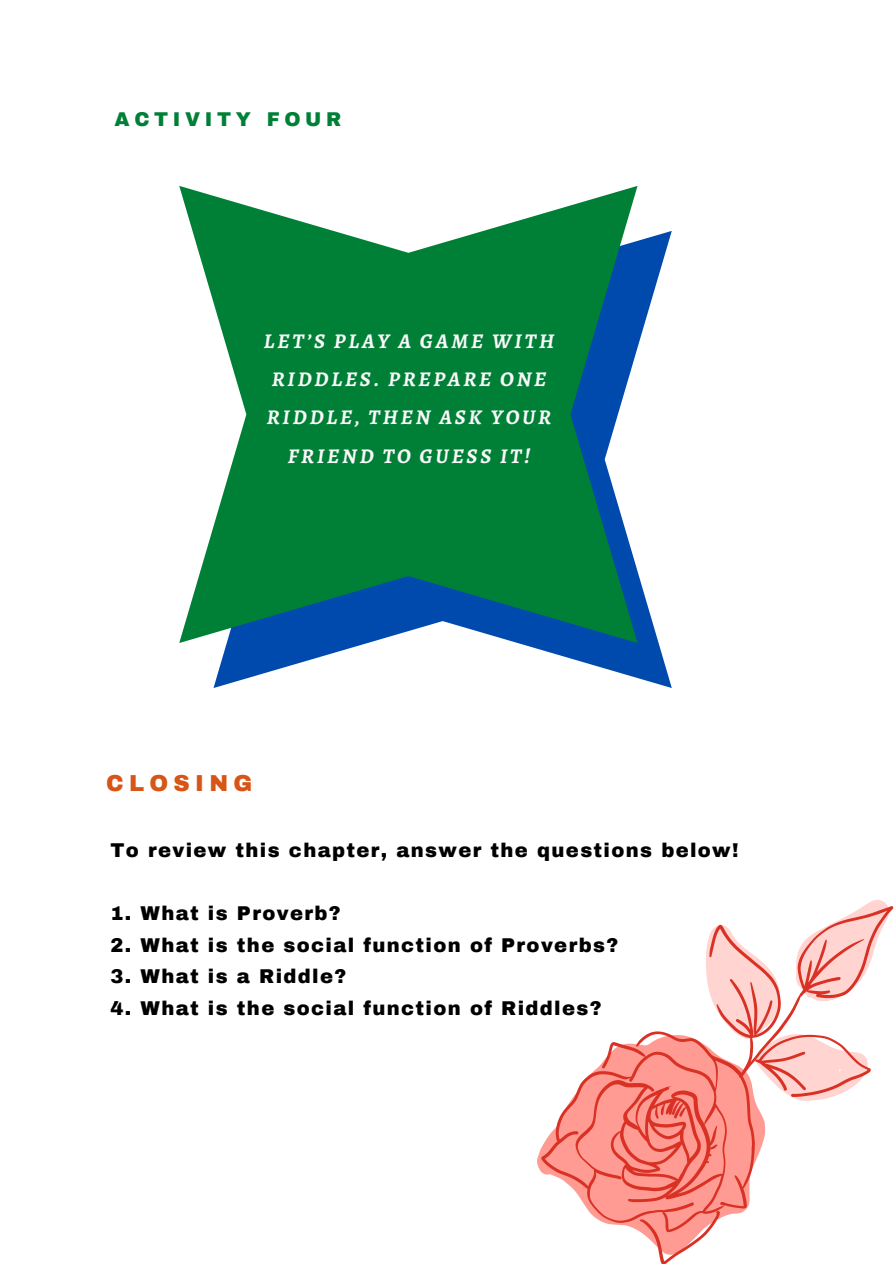
<style>
.page{position:relative;width:894px;height:1264px;background:#fff}
.page>*{position:absolute;margin:0;border:0;box-sizing:border-box;transform-origin:0 0}
.t1{font:900 22.5px "Archivo";letter-spacing:.235em;color:#d75516}
.t2{font:italic 700 21px/38.2px "Alegreya";letter-spacing:.135em;color:#f8f8f8;text-align:center}
.t3{font:900 19.5px "Archivo";letter-spacing:.07em;color:#000}
.t4{font:900 19.5px "Archivo";letter-spacing:.235em;color:#008037}
</style>
<div class="page">
<svg style="left:213px;top:231px;width:458px;height:457px"></svg>
<svg style="left:179px;top:186px;width:458px;height:457px;fill:#008037"></svg>
<svg style="left:541px;top:906px;width:352px;height:325px"></svg>
<svg style="left:705px;top:900px;width:183px;height:204px"></svg>
<svg style="left:639px;top:1210px;width:80px;height:53px"></svg>
<p class="t4" style="left:115px;top:109px;width:228px">ACTIVITY FOUR</p>
<p class="t2" style="left:264px;top:321px;width:292px">LET’S PLAY A GAME WITH<br>RIDDLES. PREPARE ONE<br>RIDDLE, THEN ASK YOUR<br>FRIEND TO GUESS IT!</p>
<p class="t1" style="left:106px;top:771px;width:147px">CLOSING</p>
<p class="t3" style="left:110px;top:839px;width:629px">To review this chapter, answer the questions below!</p>
<p class="t3" style="left:110px;top:903px;width:232px">1. What is Proverb?</p>
<p class="t3" style="left:110px;top:934px;width:509px">2. What is the social function of Proverbs?</p>
<p class="t3" style="left:110px;top:966px;width:237px">3. What is a Riddle?</p>
<p class="t3" style="left:110px;top:997px;width:492px">4. What is the social function of Riddles?</p>
</div>
